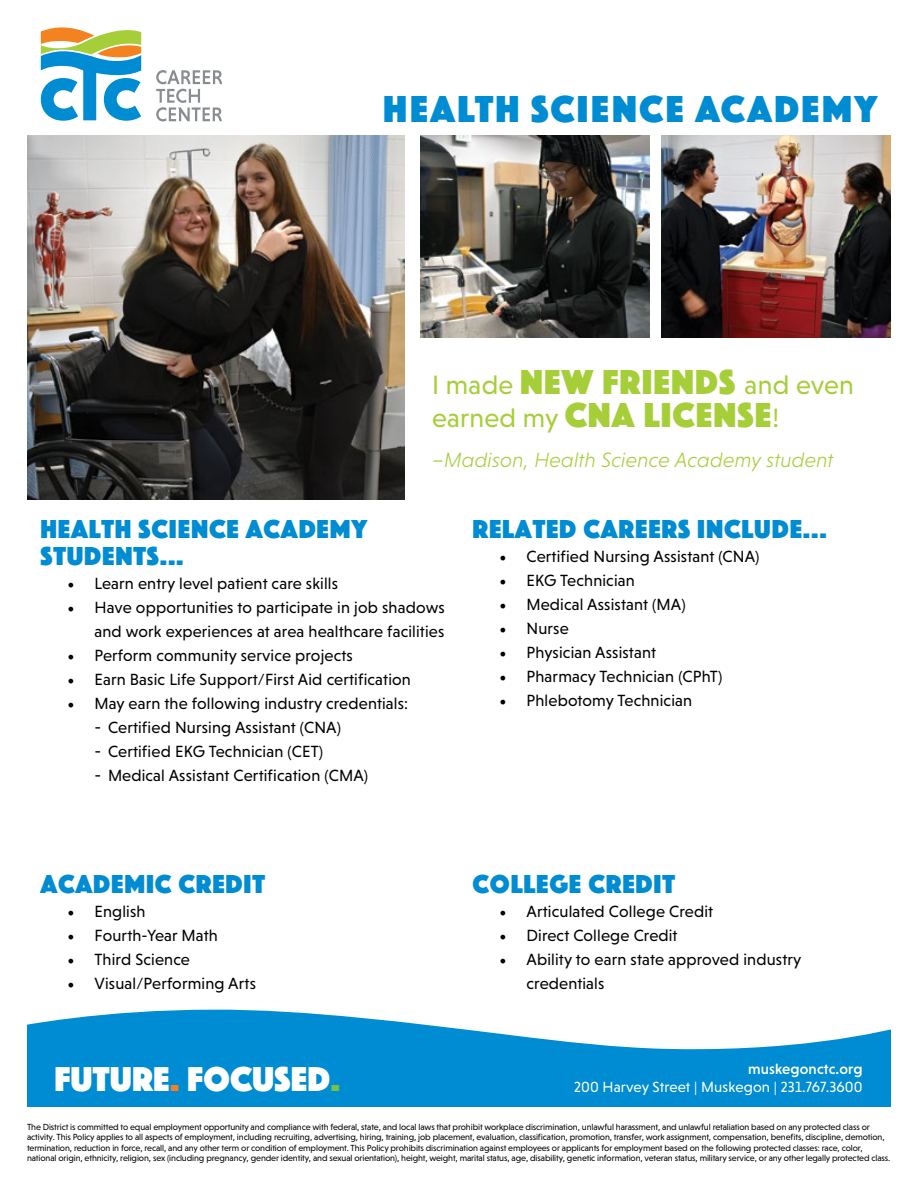
<style>
.page{position:relative;width:918px;height:1188px;background:#fff}
.page>*{position:absolute;margin:0;border:0;box-sizing:border-box;transform-origin:0 0}
.t1{font:39px "Phosphate Solid";letter-spacing:.06em;color:#008cd2}
.Description_L_indent{font:36px "Phosphate Solid";letter-spacing:.03em;color:#a6ce39}
.t2{font:35.85px "Phosphate Solid";letter-spacing:.005em;color:#fff}
.t3{font:27px/27px "Phosphate Solid";letter-spacing:.03em;color:#008cd2}
.Description_L_indent-2{font:27px "Niveau Grotesk";letter-spacing:.01em;color:#a6ce39}
.Description_L_indent-3{font:italic 300 21px "Niveau Grotesk";letter-spacing:.01em;color:#a6ce39}
.t4{font:16.5px/24px "Niveau Grotesk";letter-spacing:.01em;color:#000;text-align:right}
.t5{font:15px "Niveau Grotesk";letter-spacing:.01em;color:#fff}
.t6{font:500 15px "Niveau Grotesk";letter-spacing:.01em;color:#fff}
.t7{font:9px/10.5px "Niveau Grotesk";letter-spacing:-.01em;color:#000}
.s1{font-family:"Phosphate Solid";font-size:36px}
.s2{font-family:"Niveau Grotesk";font-size:27px}
.s3{font-family:"Minion Pro";font-size:18px}
.s4{font-size:18px}
.s5{color:#f58025}
.s6{color:#7ac143}
</style>
<div class="page">
<svg style="left:156px;top:70px;width:66px;height:52px"></svg>
<svg style="left:41px;top:27px;width:100px;height:94px"></svg>
<svg style="left:27px;top:1010px;width:864px;height:97px;fill:#008cd2"></svg>
<img style="left:662px;top:135px;width:229px;height:203px">
<img style="left:27px;top:135px;width:378px;height:365px">
<img style="left:420px;top:135px;width:230px;height:203px">
<h1 class="t1" style="left:383px;top:81px;width:496px">HEALTH SCIENCE ACADEMY</h1>
<p class="Description_L_indent-2" style="left:432px;top:370px;width:424px">I made <span class="s1">NEW FRIENDS</span> and even</p>
<p class="Description_L_indent" style="left:432px;top:390px;width:349px"><span class="s2">earned my</span> CNA LICENSE<span class="s2">!</span></p>
<p class="Description_L_indent-3" style="left:432px;top:448px;width:403px">–Madison, Health Science Academy student</p>
<p class="t3" style="left:40px;top:514px;width:328px">HEALTH SCIENCE ACADEMY<br>STUDENTS...</p>
<h1 class="t4" style="left:68px;top:571px;width:272px"><span class="s3">•</span> Learn entry level patient care skills</h1>
<h1 class="t4" style="left:68px;top:595px;width:379px"><span class="s3">•</span> Have opportunities to participate in job shadows and work experiences at area healthcare facilities</h1>
<h1 class="t4" style="left:68px;top:643px;width:287px"><span class="s3">•</span> Perform community service projects</h1>
<h1 class="t4" style="left:68px;top:667px;width:345px"><span class="s3">•</span> Earn Basic Life Support/First Aid certification</h1>
<h1 class="t4" style="left:68px;top:691px;width:342px"><span class="s3">•</span> May earn the following industry credentials:</h1>
<h1 class="t4" style="left:94px;top:715px;width:248px"><span class="s4">-</span> Certified Nursing Assistant (CNA)</h1>
<h1 class="t4" style="left:94px;top:739px;width:230px"><span class="s4">-</span> Certified EKG Technician (CET)</h1>
<h1 class="t4" style="left:94px;top:763px;width:275px"><span class="s4">-</span> Medical Assistant Certification (CMA)</h1>
<p class="t3" style="left:472px;top:514px;width:356px">RELATED CAREERS INCLUDE...</p>
<h1 class="t4" style="left:500px;top:544px;width:261px"><span class="s3">•</span> Certified Nursing Assistant (CNA)</h1>
<h1 class="t4" style="left:500px;top:568px;width:137px"><span class="s3">•</span> EKG Technician</h1>
<h1 class="t4" style="left:500px;top:592px;width:188px"><span class="s3">•</span> Medical Assistant (MA)</h1>
<h1 class="t4" style="left:500px;top:616px;width:71px"><span class="s3">•</span> Nurse</h1>
<h1 class="t4" style="left:500px;top:640px;width:158px"><span class="s3">•</span> Physician Assistant</h1>
<h1 class="t4" style="left:500px;top:664px;width:224px"><span class="s3">•</span> Pharmacy Technician (CPhT)</h1>
<h1 class="t4" style="left:500px;top:688px;width:194px"><span class="s3">•</span> Phlebotomy Technician</h1>
<p class="t3" style="left:40px;top:869px;width:226px">ACADEMIC CREDIT</p>
<h1 class="t4" style="left:68px;top:899px;width:80px"><span class="s3">•</span> English</h1>
<h1 class="t4" style="left:68px;top:923px;width:152px"><span class="s3">•</span> Fourth-Year Math</h1>
<h1 class="t4" style="left:68px;top:947px;width:124px"><span class="s3">•</span> Third Science</h1>
<h1 class="t4" style="left:68px;top:971px;width:190px"><span class="s3">•</span> Visual/Performing Arts</h1>
<p class="t3" style="left:472px;top:869px;width:204px">COLLEGE CREDIT</p>
<h1 class="t4" style="left:500px;top:899px;width:215px"><span class="s3">•</span> Articulated College Credit</h1>
<h1 class="t4" style="left:500px;top:923px;width:180px"><span class="s3">•</span> Direct College Credit</h1>
<h1 class="t4" style="left:526px;top:947px;width:276px;text-align:left;text-indent:-27px"><span class="s3">•</span> Ability to earn state approved industry credentials</h1>
<h3 class="t6" style="left:748px;top:1060px;width:116px">muskegonctc.org</h3>
<h3 class="t2" style="left:54px;top:1054px;width:287px">FUTURE<span class="s5">.</span> FOCUSED<span class="s6">.</span></h3>
<h3 class="t5" style="left:574px;top:1079px;width:290px">200 Harvey Street | Muskegon | 231.767.3600</h3>
<p class="t7" style="left:27px;top:1121px;width:865px">The District is committed to equal employment opportunity and compliance with federal, state, and local laws that prohibit workplace discrimination, unlawful harassment, and unlawful retaliation based on any protected class or activity. This Policy applies to all aspects of employment, including recruiting, advertising, hiring, training, job placement, evaluation, classification, promotion, transfer, work assignment, compensation, benefits, discipline, demotion, termination, reduction in force, recall, and any other term or condition of employment. This Policy prohibits discrimination against employees or applicants for employment based on the following protected classes: race, color, national origin, ethnicity, religion, sex (including pregnancy, gender identity, and sexual orientation), height, weight, marital status, age, disability, genetic information, veteran status, military service, or any other legally protected class.</p>
</div>
